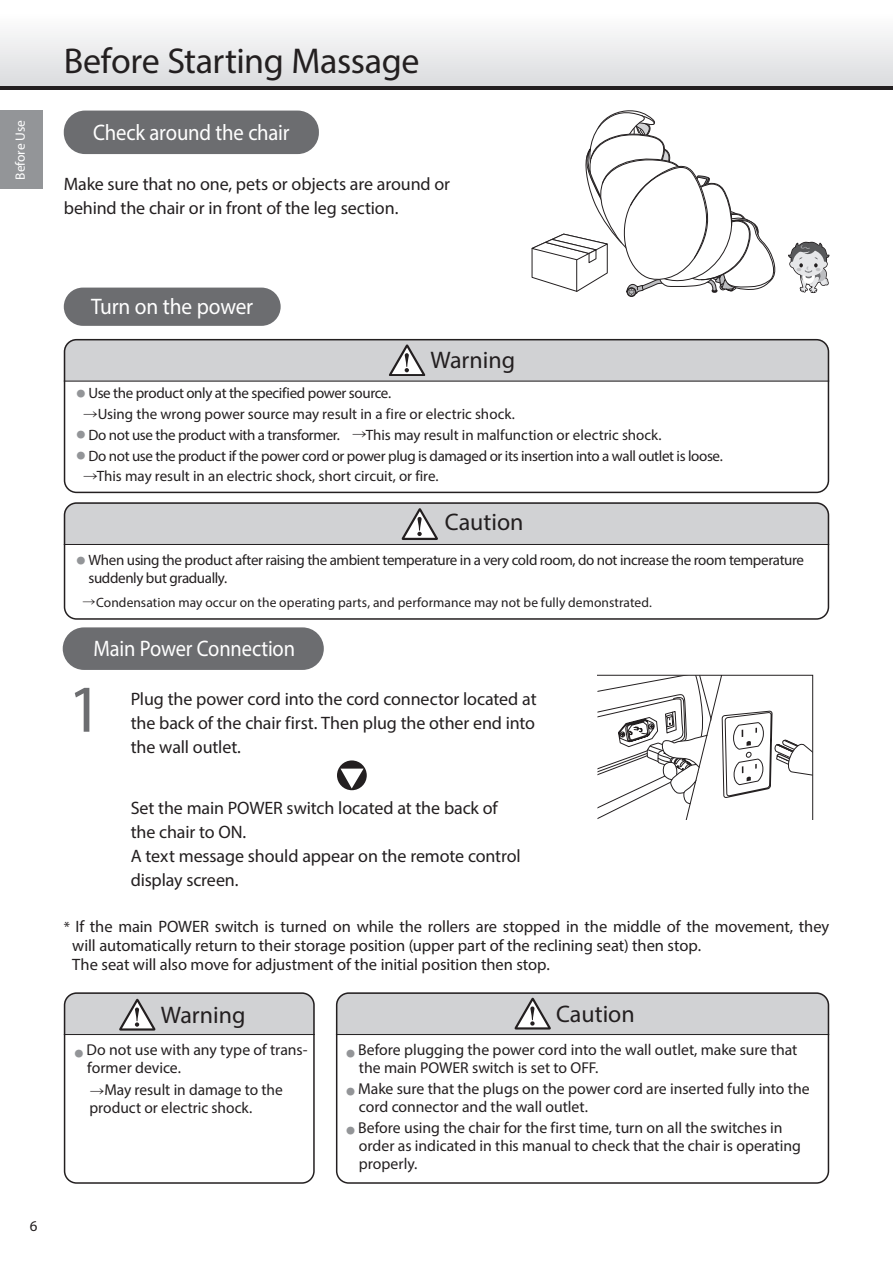
<style>
.page{position:relative;width:893px;height:1263px;background:#fff}
.page>*{position:absolute;margin:0;border:0;box-sizing:border-box;transform-origin:0 0}
.t1{font:67.5px "Myriad Pro";color:#6c6d70}
.t2{font:36px "Myriad Pro";letter-spacing:-.01em;color:#231f20}
.t3{font:24px "Myriad Pro";color:#231f20}
.t4{font:22.5px "Myriad Pro";letter-spacing:-.01em;color:#fff;scale:.92 1}
.t5{font:22.5px "Myriad Pro";letter-spacing:-.01em;color:#fff;scale:.91 1}
.t6{font:22.5px "Myriad Pro";letter-spacing:-.01em;color:#fff;scale:.95 1}
.t7{font:18px/24px "Myriad Pro";letter-spacing:-.01em;color:#231f20}
.t8{font:16.5px/19.2px "Myriad Pro";letter-spacing:-.005em;color:#231f20}
.t9{font:15.75px/18px "Myriad Pro";letter-spacing:-.005em;color:#231f20}
.t10{font:15px/20.7px "Myriad Pro";letter-spacing:-.02em;color:#231f20}
.t11{font:15px "Myriad Pro";color:#231f20}
.t12{font:13.5px "Myriad Pro";letter-spacing:.005em;color:#231f20}
.t13{font:13.5px "Myriad Pro";color:#fff}
.s1{font-family:"Hira Maru Pro W4";font-size:9px;color:#939598}
.s2{font-family:"Hira Maru Pro W4"}
.s3{font-size:15px}
</style>
<div class="page">
<div style="left:64px;top:111px;width:255px;height:43px;background:#6c6d70;border-radius:21px"></div>
<div style="left:64px;top:288px;width:217px;height:38px;background:#6c6d70;border-radius:19px"></div>
<svg style="left:788px;top:242px;width:41px;height:52px"></svg>
<div style="left:627px;top:288px;width:9px;height:8px;border:1px solid #231f20;border-radius:50%"></div>
<div style="left:627px;top:288px;width:8px;height:8px;border:1px solid #231f20;border-radius:50%"></div>
<svg style="left:531px;top:111px;width:245px;height:184px"></svg>
<div style="left:64px;top:502px;width:765px;height:118px;border:2px solid #231f20;border-radius:12px"></div>
<svg style="left:64px;top:502px;width:765px;height:42px;background:#c9cacb"></svg>
<hr style="left:64px;top:544px;width:765px;height:1px;background:#231f20">
<div style="left:64px;top:339px;width:765px;height:154px;border:2px solid #231f20;border-radius:12px"></div>
<svg style="left:64px;top:339px;width:765px;height:42px;background:#c7c8ca"></svg>
<hr style="left:64px;top:381px;width:765px;height:1px;background:#231f20">
<svg style="left:337px;top:760px;width:30px;height:30px"></svg>
<svg style="left:340px;top:769px;width:24px;height:19px"></svg>
<div style="left:63px;top:627px;width:261px;height:43px;background:#6c6d70;border-radius:21px"></div>
<div style="left:64px;top:992px;width:251px;height:192px;border:2px solid #231f20;border-radius:12px"></div>
<div style="left:336px;top:992px;width:493px;height:192px;border:2px solid #231f20;border-radius:12px"></div>
<svg style="left:336px;top:992px;width:493px;height:43px;background:#c5c5c7"></svg>
<svg style="left:64px;top:992px;width:251px;height:43px;background:#c2c3c5"></svg>
<svg style="left:597px;top:674px;width:216px;height:145px"></svg>
<div style="left:0;top:111px;width:43px;height:78px;background:#939598"></div>
<svg style="left:0;top:85px;width:893px;height:4px;background:#514e4f"></svg>
<div style="left:0;top:13px;width:893px;height:72px;background:linear-gradient(to bottom,#fefefe,#dcdddf)"></div>
<p class="t13" style="left:12px;top:180px;width:61px;rotate:-90deg">Before Use</p>
<h2 class="t2" style="left:64px;top:39px;width:357px">Before Starting Massage</h2>
<h3 class="t4" style="left:93px;top:118px;width:215px">Check around the chair</h3>
<p class="t7" style="left:64px;top:172px;width:388px">Make sure that no one, pets or objects are around or behind the chair or in front of the leg section.</p>
<p class="t10" style="left:30px;top:1215px;width:9px">6</p>
<h3 class="t6" style="left:91px;top:293px;width:172px">Turn on the power</h3>
<h3 class="t3" style="left:431px;top:346px;width:86px">Warning</h3>
<p class="t10" style="left:77px;top:383px;width:316px"><span class="s1">⃝</span> Use the product only at the specified power source.</p>
<p class="t10" style="left:77px;top:403px;width:648px;text-indent:6px"><span class="s2">→</span>Using the wrong power source may result in a fire or electric shock.<br><span class="s1">⃝</span> Do not use the product with a transformer.<span class="s2">　→</span>This may result in malfunction or electric shock.<br><span class="s1">⃝</span> Do not use the product if the power cord or power plug is damaged or its insertion into a wall outlet is loose.</p>
<p class="t11" style="left:83px;top:467px;width:357px"><span class="s2">→</span>This may result in an electric shock, short circuit, or fire.</p>
<h3 class="t3" style="left:445px;top:507px;width:80px">Caution</h3>
<p class="t10" style="left:89px;top:551px;width:717px;line-height:18px;text-indent:-12px"><span class="s1">⃝</span> When using the product after raising the ambient temperature in a very cold room, do not increase the room temperature suddenly but gradually.</p>
<p class="t12" style="left:82px;top:594px;width:571px"><span class="s2">→</span>Condensation may occur on the operating parts, and performance may not be fully demonstrated.</p>
<h3 class="t5" style="left:94px;top:635px;width:223px">Main Power Connection</h3>
<h1 class="t1" style="left:68px;top:667px;width:36px">1</h1>
<p class="t7" style="left:131px;top:686px;width:407px;text-align:justify">Plug the power cord into the cord connector located at the back of the chair first. Then plug the other end into the wall outlet.</p>
<p class="t7" style="left:131px;top:796px;width:391px">Set the main POWER switch located at the back of the chair to ON.<br>A text message should appear on the remote control display screen.</p>
<p class="t8" style="left:72px;top:916px;width:758px;text-indent:-9px"><span class="s3">*</span> If the main POWER switch is turned on while the rollers are stopped in the middle of the movement, they will automatically return to their storage position (upper part of the reclining seat) then stop.<br>The seat will also move for adjustment of the initial position then stop.</p>
<h3 class="t3" style="left:161px;top:1000px;width:86px">Warning</h3>
<h3 class="t3" style="left:556px;top:999px;width:80px">Caution</h3>
<p class="t9" style="left:87px;top:1040px;width:222px;text-indent:-13px"><sub>⃝</sub> Do not use with any type of trans&shy;former device.</p>
<p class="t9" style="left:89px;top:1081px;width:195px"><sub>→</sub>May result in damage to the product or electric shock.</p>
<p class="t9" style="left:359px;top:1040px;width:440px;text-indent:-13px"><sub>⃝</sub> Before plugging the power cord into the wall outlet, make sure that the main POWER switch is set to OFF.</p>
<p class="t9" style="left:359px;top:1079px;width:452px;text-indent:-13px"><sub>⃝</sub> Make sure that the plugs on the power cord are inserted fully into the cord connector and the wall outlet.</p>
<p class="t9" style="left:359px;top:1118px;width:443px;line-height:18.5px;text-indent:-13px"><sub>⃝</sub> Before using the chair for the first time, turn on all the switches in order as indicated in this manual to check that the chair is operating properly.</p>
</div>
